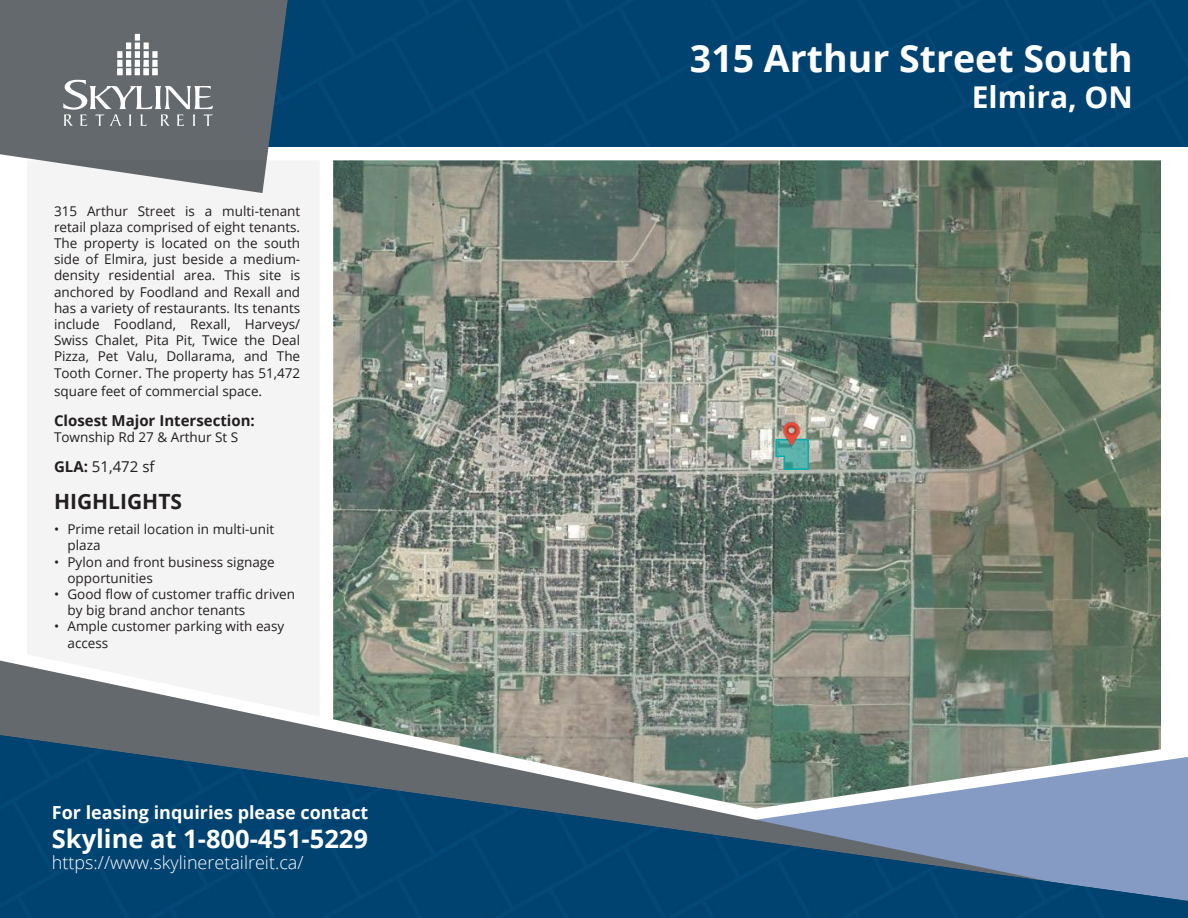
<style>
.page{position:relative;width:1188px;height:918px;background:#fff}
.page>*{position:absolute;margin:0;border:0;box-sizing:border-box;transform-origin:0 0}
.t1{font:700 37.5px "Open Sans";color:#fff}
.t2{font:700 30px "Open Sans";color:#fff}
.t3{font:700 25.5px "Open Sans";color:#fff}
.t4{font:700 21px "Open Sans";color:#231f20}
.t5{font:300 18px "Open Sans";color:#fff}
.t6{font:700 18px "Open Sans";color:#fff}
.t7{font:700 15px "Open Sans";color:#231f20}
.t8{font:15px "Open Sans";color:#231f20}
.t9{font:13.5px/16.2px "Open Sans";color:#231f20}
.s1{font-weight:700}
</style>
<div class="page">
<img style="left:333px;top:160px;width:828px;height:498px">
<svg style="left:775px;top:438px;width:35px;height:33px"></svg>
<img style="left:779px;top:422px;width:24px;height:24px">
<div style="left:289px;top:0;width:899px;height:147px;background:#004270"></div>
<svg style="left:0;top:658px;width:1161px;height:75px;background:#7d897d"></svg>
<img style="left:0;top:735px;width:1188px;height:183px">
<div style="left:0;top:0;width:289px;height:160px;background:#64696d"></div>
<svg style="left:27px;top:160px;width:293px;height:557px;fill:#f4f4f4"></svg>
<svg style="left:63px;top:34px;width:150px;height:92px;background:#7d8185"></svg>
<p class="t9" style="left:54px;top:202px;width:248px;text-align:justify">315 Arthur Street is a multi-tenant retail plaza comprised of eight tenants.<br>The property is located on the south side of Elmira, just beside a medium&shy;density residential area. This site is anchored by Foodland and Rexall and has a variety of restaurants. Its tenants include Foodland, Rexall, Harveys/ Swiss Chalet, Pita Pit, Twice the Deal Pizza, Pet Valu, Dollarama, and The Tooth Corner. The property has 51,472</p>
<p class="t9" style="left:54px;top:382px;width:210px">square feet of commercial space.</p>
<p class="t7" style="left:54px;top:409px;width:202px">Closest Major Intersection:</p>
<p class="t9" style="left:54px;top:428px;width:186px">Township Rd 27 &amp; Arthur St S</p>
<p class="t8" style="left:54px;top:456px;width:102px"><span class="s1">GLA:</span> 51,472 sf</p>
<h3 class="t4" style="left:54px;top:486px;width:130px">HIGHLIGHTS</h3>
<p class="t9" style="left:68px;top:521px;width:208px;text-indent:-14px">• Prime retail location in multi-unit plaza</p>
<p class="t9" style="left:68px;top:553px;width:209px;text-indent:-14px">• Pylon and front business signage opportunities</p>
<p class="t9" style="left:68px;top:586px;width:229px;text-indent:-14px">• Good flow of customer traffic driven by big brand anchor tenants</p>
<p class="t9" style="left:68px;top:618px;width:218px;text-indent:-14px">• Ample customer parking with easy access</p>
<h3 class="t6" style="left:52px;top:800px;width:318px">For leasing inquiries please contact</h3>
<h3 class="t3" style="left:52px;top:821px;width:318px">Skyline at 1-800-451-5229</h3>
<h3 class="t5" style="left:52px;top:851px;width:253px">https://www.skylineretailreit.ca/</h3>
<h1 class="t1" style="left:690px;top:32px;width:444px">315 Arthur Street South</h1>
<h2 class="t2" style="left:972px;top:76px;width:163px">Elmira, ON</h2>
</div>
